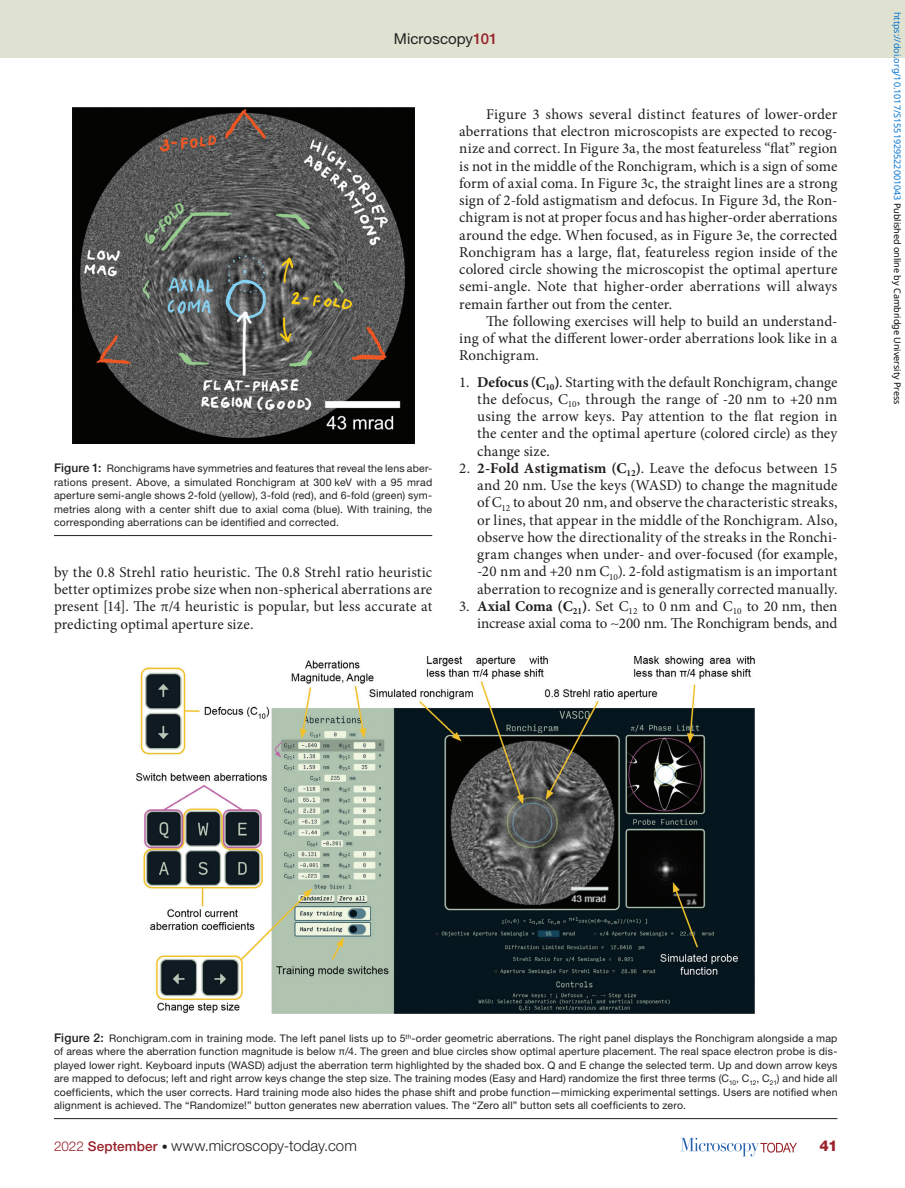
<style>
.page{position:relative;width:905px;height:1188px;background:#fff}
.page>*{position:absolute;margin:0;border:0;box-sizing:border-box;transform-origin:0 0}
.t1{font:15px/17.2px "Minion Pro";color:#231f20;text-align:justify}
.t2{font:300 15px "Helvetica Neue LT Std";letter-spacing:.005em;color:#231f20}
.t3{font:15px "Helvetica Neue LT Std";letter-spacing:.005em;color:#231f20}
.t4{font:800 15px "Helvetica Neue LT Std";color:#98212a}
.t5{font:10.5px/13.5px "Helvetica Neue LT Std";letter-spacing:.02em;color:#231f20;text-align:justify}
.t6{font:9px "Noto Sans";color:#0172cf}
.s1{font-weight:500;color:#98212a}
.s2{font-weight:500;font-size:12px}
.s3{font-weight:700}
.s4{color:#000}
.s5{font-size:13.5px;color:#98212a}
.s6{font-weight:500;font-size:13.5px;color:#98212a}
.s7{font-size:12px}
</style>
<div class="page">
<div style="left:0;top:0;width:904px;height:58px;background:#e0e2d1"></div>
<svg style="left:680px;top:1138px;width:117px;height:18px"></svg>
<hr style="left:54px;top:535px;width:378px;height:1px;background:#231f20">
<img style="left:72px;top:108px;width:342px;height:336px">
<hr style="left:54px;top:1118px;width:783px;height:1px;background:#231f20">
<img style="left:137px;top:656px;width:617px;height:357px">
<p class="t3" style="left:394px;top:30px;width:105px">Microscopy<span class="s1">101</span></p>
<p class="t5" style="left:54px;top:462px;width:380px"><span class="s2">Figure 1:</span> Ronchigrams have symmetries and features that reveal the lens aber&shy;rations present. Above, a simulated Ronchigram at 300 keV with a 95 mrad aperture semi-angle shows 2-fold (yellow), 3-fold (red), and 6-fold (green) sym&shy;metries along with a center shift due to axial coma (blue). With training, the corresponding aberrations can be identified and corrected.</p>
<p class="t1" style="left:54px;top:564px;width:380px">by the 0.8 Strehl ratio heuristic. The 0.8 Strehl ratio heuristic better optimizes probe size when non-spherical aberrations are present [14]. The π/4 heuristic is popular, but less accurate at predicting optimal aperture size.</p>
<p class="t1" style="left:459px;top:106px;width:380px;text-indent:27px">Figure 3 shows several distinct features of lower-order aberrations that electron microscopists are expected to recog&shy;nize and correct. In Figure 3a, the most featureless “flat” region is not in the middle of the Ronchigram, which is a sign of some form of axial coma. In Figure 3c, the straight lines are a strong sign of 2-fold astigmatism and defocus. In Figure 3d, the Ron&shy;chigram is not at proper focus and has higher-order aberrations around the edge. When focused, as in Figure 3e, the corrected Ronchigram has a large, flat, featureless region inside of the colored circle showing the microscopist the optimal aperture semi-angle. Note that higher-order aberrations will always remain farther out from the center.</p>
<p class="t1" style="left:459px;top:313px;width:379px;text-indent:27px">The following exercises will help to build an understand&shy;ing of what the different lower-order aberrations look like in a Ronchigram.</p>
<p class="t1" style="left:477px;top:373px;width:362px;text-indent:-18px">1. <span class="s3">Defocus (C</span><sub>10</sub><span class="s3">)</span>. Starting with the default Ronchigram, change the defocus, C<sub>10</sub>, through the range of -20 nm to +20 nm using the arrow keys. Pay attention to the flat region in the center and the optimal aperture (colored circle) as they change size.</p>
<p class="t1" style="left:477px;top:460px;width:362px;text-indent:-18px">2. <span class="s3">2-Fold Astigmatism (C</span><sub>12</sub><span class="s3">)</span>. Leave the defocus between 15 and 20 nm. Use the keys (WASD) to change the magnitude of C<sub>12</sub> to about 20 nm, and observe the characteristic streaks, or lines, that appear in the middle of the Ronchigram. Also, observe how the directionality of the streaks in the Ronchi&shy;gram changes when under- and over-focused (for example, -20 nm and +20 nm C<sub>10</sub>). 2-fold astigmatism is an important aberration to recognize and is generally corrected manually.</p>
<p class="t1" style="left:459px;top:598px;width:379px;text-align:right">3. <span class="s3">Axial Coma (C</span><sub>21</sub><span class="s3">)</span>. Set C<sub>12</sub> to 0 nm and C<sub>10</sub> to 20 nm, then increase axial coma to ∼200 nm. The Ronchigram bends, and</p>
<p class="t6" style="left:903px;top:12px;width:394px;rotate:90deg">https://doi.org/10.1017/S1551929522001043 <span class="s4">Published online by Cambridge University Press</span></p>
<p class="t5" style="left:54px;top:1031px;width:785px"><span class="s2">Figure 2:</span> Ronchigram.com in training mode. The left panel lists up to 5<sup>th</sup>-order geometric aberrations. The right panel displays the Ronchigram alongside a map of areas where the aberration function magnitude is below π/4. The green and blue circles show optimal aperture placement. The real space electron probe is dis&shy;played lower right. Keyboard inputs (WASD) adjust the aberration term highlighted by the shaded box. Q and E change the selected term. Up and down arrow keys are mapped to defocus; left and right arrow keys change the step size. The training modes (Easy and Hard) randomize the first three terms (C<sub>10</sub>, C<sub>12</sub>, C<sub>21</sub>) and hide all coefficients, which the user corrects. Hard training mode also hides the phase shift and probe function—mimicking experimental settings. Users are notified when alignment is achieved. The “Randomize!” button generates new aberration values. The “Zero all” button sets all coefficients to zero.</p>
<p class="t2" style="left:54px;top:1137px;width:304px"><span class="s5">2022</span> <span class="s6">September</span> <span class="s7">•</span> www.microscopy-today.com</p>
<p class="t4" style="left:819px;top:1137px;width:19px">41</p>
</div>
